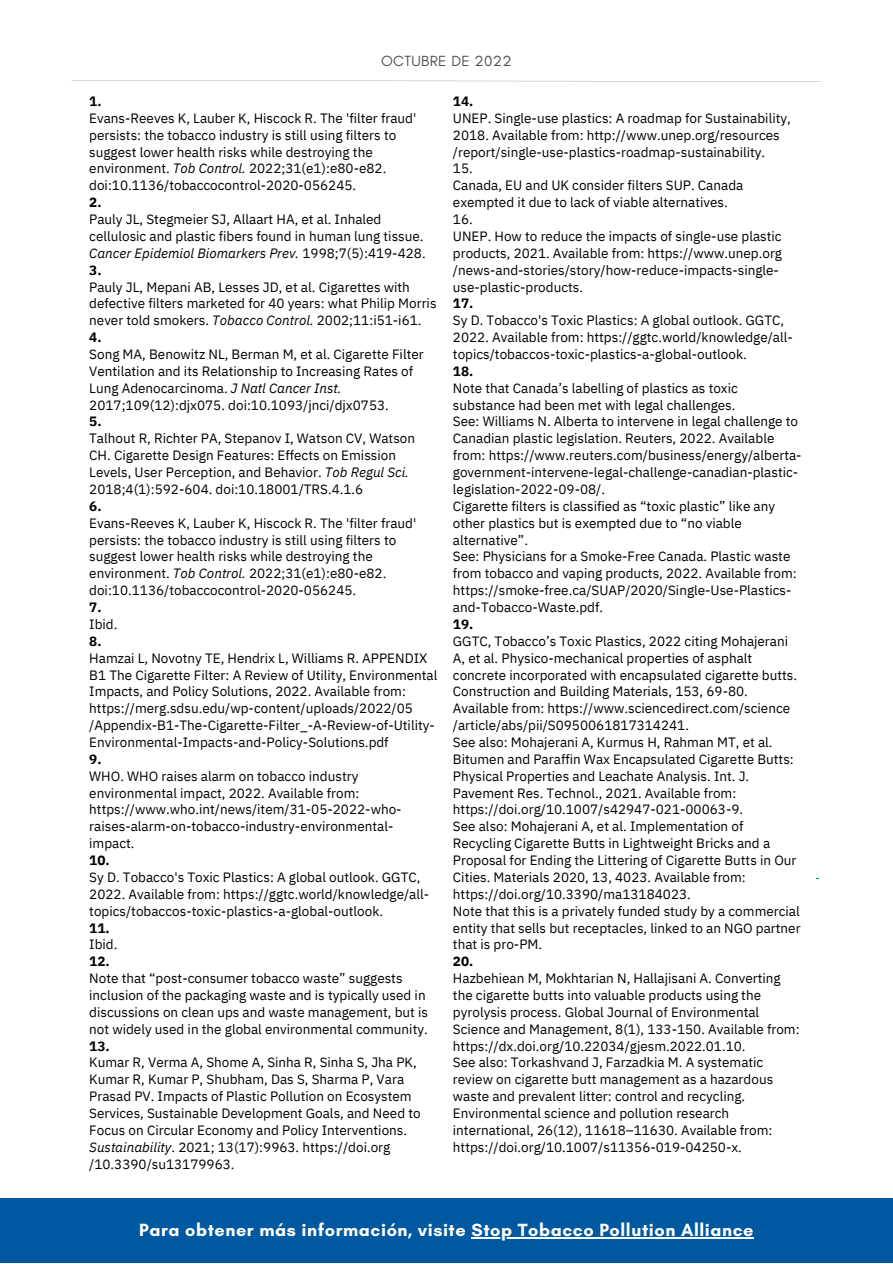
<style>
.page{position:relative;width:893px;height:1264px;background:#fff}
.page>*{position:absolute;margin:0;border:0;box-sizing:border-box;transform-origin:0 0}
.t1{font:700 18px "Glacial Indifference";letter-spacing:.03em;color:#fff}
.t2{font:15px "IBM Plex Sans Cond";letter-spacing:-.33em;color:#fff}
.t3{font:15px "IBM Plex Sans Cond";letter-spacing:-.325em;color:#fefefe}
.t4{font:15px "IBM Plex Sans Cond";letter-spacing:-.155em;color:#fff}
.t5{font:15px "Glacial Indifference";letter-spacing:.025em;color:#4d4d4f}
.t6{font:13.5px/16.8px "IBM Plex Sans";color:#000}
.t7{font:700 13.5px "IBM Plex Sans";color:#000}
.s1{font-style:italic}
.s2{font-weight:700}
</style>
<div class="page">
<svg style="left:72px;top:80px;width:749px;height:2px"></svg>
<div style="left:0;top:1198px;width:892px;height:64px;background:#0058a1"></div>
<hr style="left:471px;top:1236px;width:283px;height:2px;background:#fff">
<p class="t5" style="left:381px;top:52px;width:132px">OCTUBRE DE 2022</p>
<p class="t7" style="left:89px;top:92px;width:14px">1.</p>
<p class="t6" style="left:89px;top:109px;width:328px">Evans-Reeves K, Lauber K, Hiscock R. The 'filter fraud' persists: the tobacco industry is still using filters to suggest lower health risks while destroying the environment. <span class="s1">Tob Control.</span> 2022;31(e1):e80-e82. doi:10.1136/tobaccocontrol-2020-056245.</p>
<p class="t7" style="left:89px;top:193px;width:14px">2.</p>
<p class="t6" style="left:89px;top:210px;width:338px">Pauly JL, Stegmeier SJ, Allaart HA, et al. Inhaled cellulosic and plastic fibers found in human lung tissue.<br><span class="s1">Cancer Epidemiol Biomarkers Prev.</span> 1998;7(5):419-428.<br><span class="s2">3.</span></p>
<p class="t6" style="left:89px;top:278px;width:349px">Pauly JL, Mepani AB, Lesses JD, et al. Cigarettes with defective filters marketed for 40 years: what Philip Morris never told smokers. <span class="s1">Tobacco Control.</span> 2002;11:i51-i61.<br><span class="s2">4.</span></p>
<p class="t6" style="left:89px;top:345px;width:336px">Song MA, Benowitz NL, Berman M, et al. Cigarette Filter Ventilation and its Relationship to Increasing Rates of Lung Adenocarcinoma. <span class="s1">J Natl Cancer Inst.<br></span>2017;109(12):djx075. doi:10.1093/jnci/djx0753.</p>
<p class="t7" style="left:89px;top:412px;width:14px">5.</p>
<p class="t6" style="left:89px;top:430px;width:327px">Talhout R, Richter PA, Stepanov I, Watson CV, Watson CH. Cigarette Design Features: Effects on Emission Levels, User Perception, and Behavior. <span class="s1">Tob Regul Sci.<br></span>2018;4(1):592-604. doi:10.18001/TRS.4.1.6</p>
<p class="t7" style="left:89px;top:497px;width:14px">6.</p>
<p class="t6" style="left:89px;top:514px;width:328px">Evans-Reeves K, Lauber K, Hiscock R. The 'filter fraud' persists: the tobacco industry is still using filters to suggest lower health risks while destroying the environment. <span class="s1">Tob Control.</span> 2022;31(e1):e80-e82. doi:10.1136/tobaccocontrol-2020-056245.</p>
<p class="t7" style="left:89px;top:598px;width:14px">7.</p>
<p class="t6" style="left:89px;top:615px;width:30px">Ibid.</p>
<p class="t7" style="left:89px;top:632px;width:14px">8.</p>
<p class="t6" style="left:89px;top:649px;width:350px">Hamzai L, Novotny TE, Hendrix L, Williams R. APPENDIX B1 The Cigarette Filter: A Review of Utility, Environmental Impacts, and Policy Solutions, 2022. Available from: https://merg.sdsu.edu/wp-content/uploads/2022/05 /Appendix-B1-The-Cigarette-Filter_-A-Review-of-Utility-Environmental-Impacts-and-Policy-Solutions.pdf</p>
<p class="t7" style="left:89px;top:750px;width:14px">9.</p>
<p class="t6" style="left:89px;top:767px;width:314px">WHO. WHO raises alarm on tobacco industry environmental impact, 2022. Available from: https://www.who.int/news/item/31-05-2022-who&shy;raises-alarm-on-tobacco-industry-environmental&shy;impact.</p>
<p class="t7" style="left:89px;top:851px;width:22px">10.</p>
<p class="t6" style="left:89px;top:868px;width:341px">Sy D. Tobacco's Toxic Plastics: A global outlook. GGTC,<br>2022. Available from: https://ggtc.world/knowledge/all&shy;topics/tobaccos-toxic-plastics-a-global-outlook.</p>
<p class="t7" style="left:89px;top:918px;width:22px">11.</p>
<p class="t6" style="left:89px;top:935px;width:30px">Ibid.</p>
<p class="t7" style="left:89px;top:952px;width:22px">12.</p>
<p class="t6" style="left:89px;top:969px;width:340px">Note that “post-consumer tobacco waste” suggests inclusion of the packaging waste and is typically used in discussions on clean ups and waste management, but is not widely used in the global environmental community.</p>
<p class="t7" style="left:89px;top:1036px;width:22px">13.</p>
<p class="t6" style="left:89px;top:1054px;width:333px">Kumar R, Verma A, Shome A, Sinha R, Sinha S, Jha PK, Kumar R, Kumar P, Shubham, Das S, Sharma P, Vara Prasad PV. Impacts of Plastic Pollution on Ecosystem Services, Sustainable Development Goals, and Need to Focus on Circular Economy and Policy Interventions.<br><span class="s1">Sustainability</span>. 2021; 13(17):9963. https://doi.org /10.3390/su13179963.</p>
<p class="t7" style="left:453px;top:92px;width:22px">14.</p>
<p class="t6" style="left:453px;top:109px;width:339px">UNEP. Single-use plastics: A roadmap for Sustainability, 2018. Available from: http://www.unep.org/resources /report/single-use-plastics-roadmap-sustainability.<br>15.<br>Canada, EU and UK consider filters SUP. Canada exempted it due to lack of viable alternatives.<br>16.<br>UNEP. How to reduce the impacts of single-use plastic products, 2021. Available from: https://www.unep.org /news-and-stories/story/how-reduce-impacts-single&shy;use-plastic-products.</p>
<p class="t7" style="left:453px;top:294px;width:22px">17.</p>
<p class="t6" style="left:453px;top:312px;width:341px">Sy D. Tobacco's Toxic Plastics: A global outlook. GGTC,<br>2022. Available from: https://ggtc.world/knowledge/all&shy;topics/tobaccos-toxic-plastics-a-global-outlook.</p>
<p class="t7" style="left:453px;top:362px;width:22px">18.</p>
<p class="t6" style="left:453px;top:379px;width:350px">Note that Canada’s labelling of plastics as toxic substance had been met with legal challenges.<br>See: Williams N. Alberta to intervene in legal challenge to Canadian plastic legislation. Reuters, 2022. Available from: https://www.reuters.com/business/energy/alberta&shy;government-intervene-legal-challenge-canadian-plastic&shy;legislation-2022-09-08/.<br>Cigarette filters is classified as “toxic plastic” like any other plastics but is exempted due to “no viable alternative”.<br>See: Physicians for a Smoke-Free Canada. Plastic waste from tobacco and vaping products, 2022. Available from: https://smoke-free.ca/SUAP/2020/Single-Use-Plastics&shy;and-Tobacco-Waste.pdf.</p>
<p class="t7" style="left:453px;top:615px;width:22px">19.</p>
<p class="t6" style="left:453px;top:632px;width:349px">GGTC, Tobacco’s Toxic Plastics, 2022 citing Mohajerani A, et al. Physico-mechanical properties of asphalt concrete incorporated with encapsulated cigarette butts.<br>Construction and Building Materials, 153, 69-80.<br>Available from: https://www.sciencedirect.com/science /article/abs/pii/S0950061817314241.<br>See also: Mohajerani A, Kurmus H, Rahman MT, et al.<br>Bitumen and Paraffin Wax Encapsulated Cigarette Butts:<br>Physical Properties and Leachate Analysis. Int. J.<br>Pavement Res. Technol., 2021. Available from: https://doi.org/10.1007/s42947-021-00063-9.<br>See also: Mohajerani A, et al. Implementation of Recycling Cigarette Butts in Lightweight Bricks and a Proposal for Ending the Littering of Cigarette Butts in Our Cities. Materials 2020, 13, 4023. Available from: https://doi.org/10.3390/ma13184023.<br>Note that this is a privately funded study by a commercial entity that sells but receptacles, linked to an NGO partner that is pro-PM.</p>
<p class="t7" style="left:453px;top:952px;width:22px">20.</p>
<p class="t6" style="left:453px;top:969px;width:348px">Hazbehiean M, Mokhtarian N, Hallajisani A. Converting the cigarette butts into valuable products using the pyrolysis process. Global Journal of Environmental Science and Management, 8(1), 133-150. Available from: https://dx.doi.org/10.22034/gjesm.2022.01.10.<br>See also: Torkashvand J, Farzadkia M. A systematic review on cigarette butt management as a hazardous waste and prevalent litter: control and recycling.<br>Environmental science and pollution research international, 26(12), 11618–11630. Available from: https://doi.org/10.1007/s11356-019-04250-x.</p>
<h1 class="t1" style="left:139px;top:1218px;width:616px">Para obtener más información, visite Stop Tobacco Pollution Alliance</h1>
<p class="t3" style="left:109px;top:1222px;width:113px">wwwwww. g. gg gt ct c. w. wo or lrdl d</p>
<p class="t2" style="left:331px;top:1222px;width:117px">g gg gt ct c@@g gg gt ct c. w. woor lrdl d</p>
<p class="t4" style="left:558px;top:1222px;width:69px">TThheeGGGGTTCC</p>
</div>
